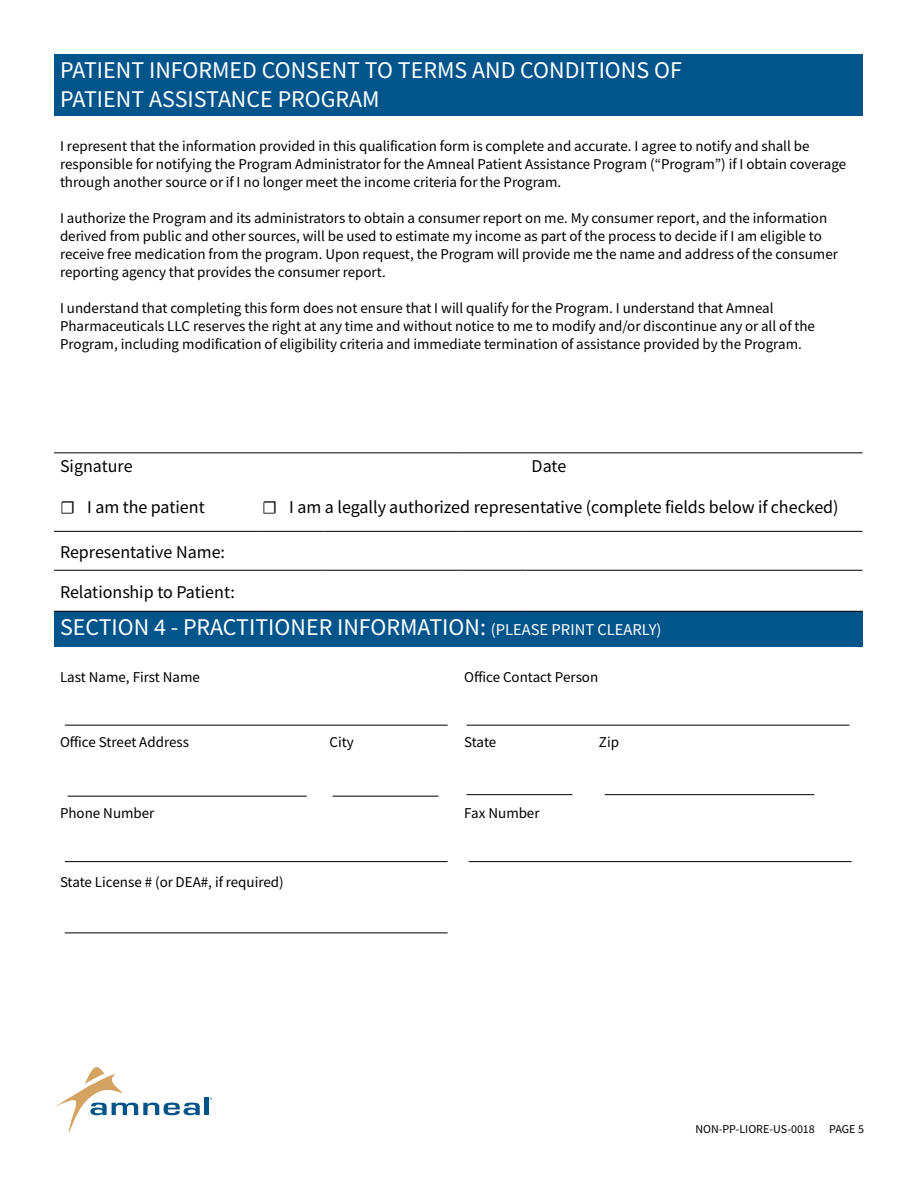
<style>
.page{position:relative;width:918px;height:1188px;background:#fff}
.page>*{position:absolute;margin:0;border:0;box-sizing:border-box;transform-origin:0 0}
.t1{font:24px/28.8px "Source Sans Variable";color:#fff}
.t2{font:18px "Source Sans Variable";color:#000}
.t3{font:18px "Minion Pro";color:#000}
.t4{font:15px/18px "Source Sans Variable";color:#000}
.t5{font:12px "Source Sans Variable";color:#000}
.s1{font-family:"Minion Pro"}
.s2{font-size:16.5px}
</style>
<div class="page">
<hr style="left:65px;top:933px;width:383px;height:1px;background:#000101">
<hr style="left:469px;top:861px;width:383px;height:1px;background:#000101">
<hr style="left:65px;top:861px;width:383px;height:1px;background:#000101">
<hr style="left:605px;top:794px;width:209px;height:1px;background:#000101">
<hr style="left:467px;top:794px;width:105px;height:1px;background:#000101">
<hr style="left:333px;top:796px;width:105px;height:1px;background:#000101">
<hr style="left:68px;top:796px;width:239px;height:1px;background:#000101">
<hr style="left:467px;top:725px;width:382px;height:1px;background:#000101">
<hr style="left:65px;top:725px;width:383px;height:1px;background:#000101">
<hr style="left:54px;top:570px;width:202px;height:1px;background:#000">
<hr style="left:256px;top:570px;width:68px;height:1px;background:#000">
<hr style="left:324px;top:570px;width:134px;height:1px;background:#000">
<hr style="left:458px;top:570px;width:68px;height:1px;background:#000">
<hr style="left:526px;top:570px;width:67px;height:1px;background:#000">
<hr style="left:593px;top:570px;width:270px;height:1px;background:#000">
<hr style="left:54px;top:531px;width:202px;height:1px;background:#000">
<hr style="left:256px;top:531px;width:68px;height:1px;background:#000">
<hr style="left:324px;top:531px;width:134px;height:1px;background:#000">
<hr style="left:458px;top:531px;width:68px;height:1px;background:#000">
<hr style="left:526px;top:531px;width:67px;height:1px;background:#000">
<hr style="left:593px;top:531px;width:270px;height:1px;background:#000">
<hr style="left:54px;top:452px;width:202px;height:1px;background:#000">
<hr style="left:256px;top:452px;width:68px;height:1px;background:#000">
<hr style="left:324px;top:452px;width:134px;height:1px;background:#000">
<hr style="left:458px;top:452px;width:68px;height:1px;background:#000">
<hr style="left:526px;top:452px;width:67px;height:1px;background:#000">
<hr style="left:593px;top:452px;width:270px;height:1px;background:#000">
<div style="left:54px;top:54px;width:808px;height:62px;background:#02558b"></div>
<div style="left:54px;top:611px;width:808px;height:36px;background:#02558b"></div>
<hr style="left:54px;top:611px;width:202px;height:1px;background:#000">
<hr style="left:256px;top:611px;width:68px;height:1px;background:#000">
<hr style="left:324px;top:611px;width:134px;height:1px;background:#000">
<hr style="left:458px;top:611px;width:68px;height:1px;background:#000">
<hr style="left:526px;top:611px;width:67px;height:1px;background:#000">
<hr style="left:593px;top:611px;width:270px;height:1px;background:#000">
<svg style="left:55px;top:1067px;width:145px;height:66px"></svg>
<hr style="left:205px;top:1097px;width:4px;height:18px;background:#005489">
<p class="t1" style="left:60px;top:56px;width:623px">PATIENT INFORMED CONSENT TO TERMS AND CONDITIONS OF<br>PATIENT ASSISTANCE PROGRAM</p>
<p class="t4" style="left:60px;top:137px;width:788px">I represent that the information provided in this qualification form is complete and accurate. I agree to notify and shall be responsible for notifying the Program Administrator for the Amneal Patient Assistance Program (“Program”) if I obtain coverage through another source or if I no longer meet the income criteria for the Program.</p>
<p class="t4" style="left:60px;top:209px;width:780px">I authorize the Program and its administrators to obtain a consumer report on me. My consumer report, and the information derived from public and other sources, will be used to estimate my income as part of the process to decide if I am eligible to receive free medication from the program. Upon request, the Program will provide me the name and address of the consumer reporting agency that provides the consumer report.</p>
<p class="t4" style="left:60px;top:299px;width:756px">I understand that completing this form does not ensure that I will qualify for the Program. I understand that Amneal<br>Pharmaceuticals LLC reserves the right at any time and without notice to me to modify and/or discontinue any or all of the<br>Program, including modification of eligibility criteria and immediate termination of assistance provided by the Program.</p>
<p class="t2" style="left:60px;top:456px;width:74px">Signature</p>
<p class="t2" style="left:532px;top:456px;width:36px">Date</p>
<p class="t2" style="left:60px;top:497px;width:146px"><span class="s1">☐</span> I am the patient</p>
<p class="t3" style="left:262px;top:496px;width:17px">☐</p>
<p class="t2" style="left:289px;top:497px;width:551px">I am a legally authorized representative (complete fields below if checked)</p>
<p class="t2" style="left:60px;top:541px;width:167px">Representative Name:</p>
<p class="t2" style="left:60px;top:581px;width:176px">Relationship to Patient:</p>
<p class="t1" style="left:60px;top:613px;width:603px">SECTION 4 - PRACTITIONER INFORMATION: <span class="s2">(PLEASE PRINT CLEARLY)</span></p>
<p class="t4" style="left:60px;top:669px;width:142px">Last Name, First Name</p>
<p class="t4" style="left:464px;top:669px;width:136px">Ofice Contact Person</p>
<p class="t4" style="left:60px;top:733px;width:131px">Ofice Street Address</p>
<p class="t4" style="left:330px;top:733px;width:26px">City</p>
<p class="t4" style="left:60px;top:804px;width:96px">Phone Number</p>
<p class="t4" style="left:60px;top:873px;width:225px">State License # (or DEA#, if required)</p>
<p class="t4" style="left:464px;top:733px;width:34px">State</p>
<p class="t4" style="left:599px;top:733px;width:22px">Zip</p>
<p class="t4" style="left:464px;top:804px;width:77px">Fax Number</p>
<p class="t5" style="left:695px;top:1122px;width:170px">NON-PP-LIORE-US-0018 PAGE 5</p>
</div>
